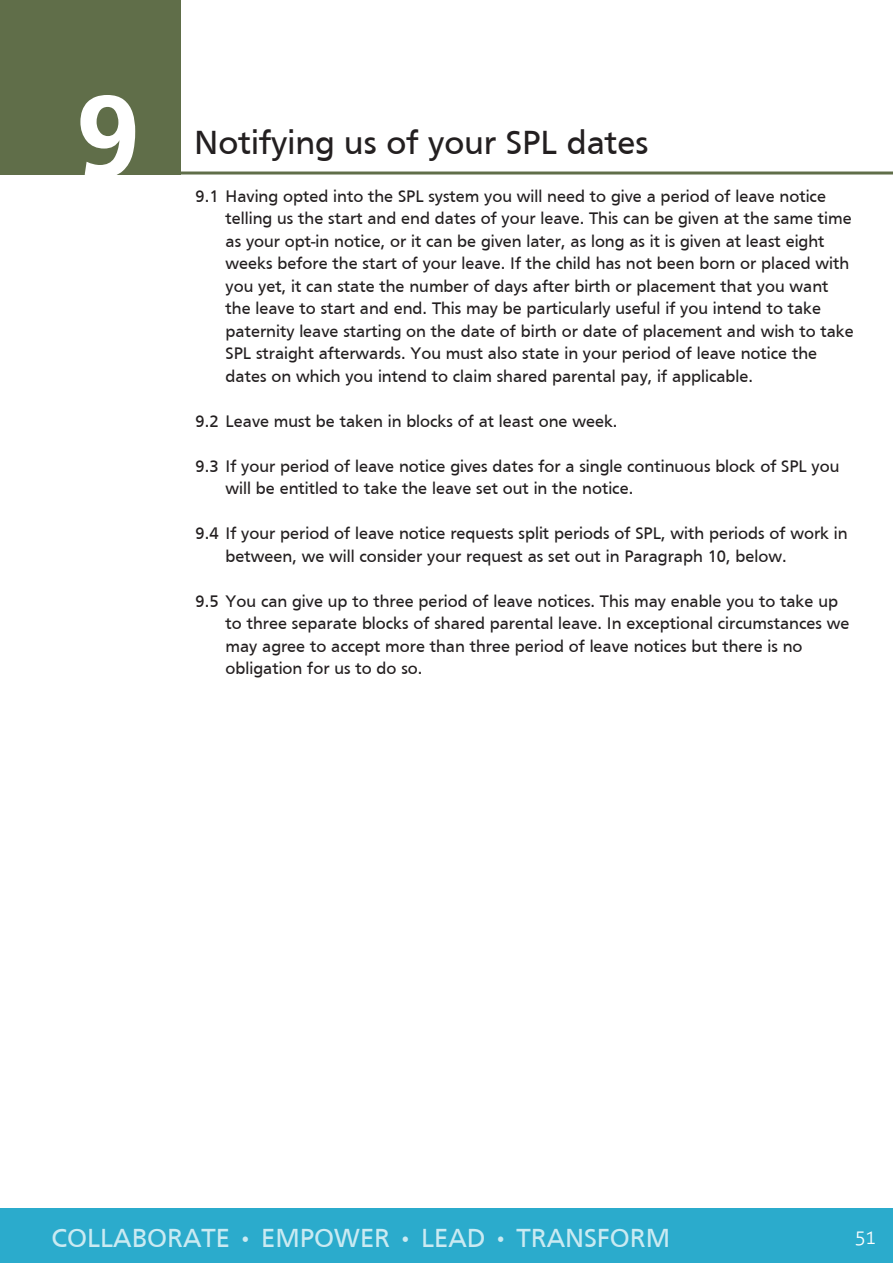
<style>
.page{position:relative;width:893px;height:1263px;background:#fff}
.page>*{position:absolute;margin:0;border:0;box-sizing:border-box;transform-origin:0 0}
.t1{font:700 119.85px "Frutiger";color:#fff}
.Headings{font:34.5px "Frutiger";color:#231f20}
.t2{font:27px "Frutiger";color:#caeaf2}
.t3{font:300 19.5px "Aller";color:#fff}
.t4{font:17.25px/22.5px "Frutiger";color:#231f20}
</style>
<div class="page">
<hr style="left:181px;top:171px;width:712px;height:3px;background:#606e49">
<div style="left:0;top:0;width:180px;height:174px;background:#606e49"></div>
<div style="left:0;top:1209px;width:893px;height:54px;background:#2babcc"></div>
<p class="t1" style="left:76px;top:67px;width:66px">9</p>
<p class="Headings" style="left:194px;top:123px;width:456px">Notifying us of your SPL dates</p>
<p class="t4" style="left:226px;top:185px;width:630px;text-indent:-30px">9.1 Having opted into the SPL system you will need to give a period of leave notice telling us the start and end dates of your leave. This can be given at the same time as your opt-in notice, or it can be given later, as long as it is given at least eight weeks before the start of your leave. If the child has not been born or placed with you yet, it can state the number of days after birth or placement that you want the leave to start and end. This may be particularly useful if you intend to take paternity leave starting on the date of birth or date of placement and wish to take SPL straight afterwards. You must also state in your period of leave notice the dates on which you intend to claim shared parental pay, if applicable.</p>
<p class="t4" style="left:196px;top:410px;width:423px">9.2 Leave must be taken in blocks of at least one week.</p>
<p class="t4" style="left:226px;top:455px;width:615px;text-indent:-30px">9.3 If your period of leave notice gives dates for a single continuous block of SPL you will be entitled to take the leave set out in the notice.</p>
<p class="t4" style="left:226px;top:522px;width:624px;text-indent:-30px">9.4 If your period of leave notice requests split periods of SPL, with periods of work in between, we will consider your request as set out in Paragraph 10, below.</p>
<p class="t4" style="left:226px;top:590px;width:625px;text-indent:-30px">9.5 You can give up to three period of leave notices. This may enable you to take up to three separate blocks of shared parental leave. In exceptional circumstances we may agree to accept more than three period of leave notices but there is no obligation for us to do so.</p>
<p class="t2" style="left:52px;top:1222px;width:620px">COLLABORATE • EMPOWER • LEAD • TRANSFORM</p>
<p class="t3" style="left:854px;top:1225px;width:24px">51</p>
</div>
